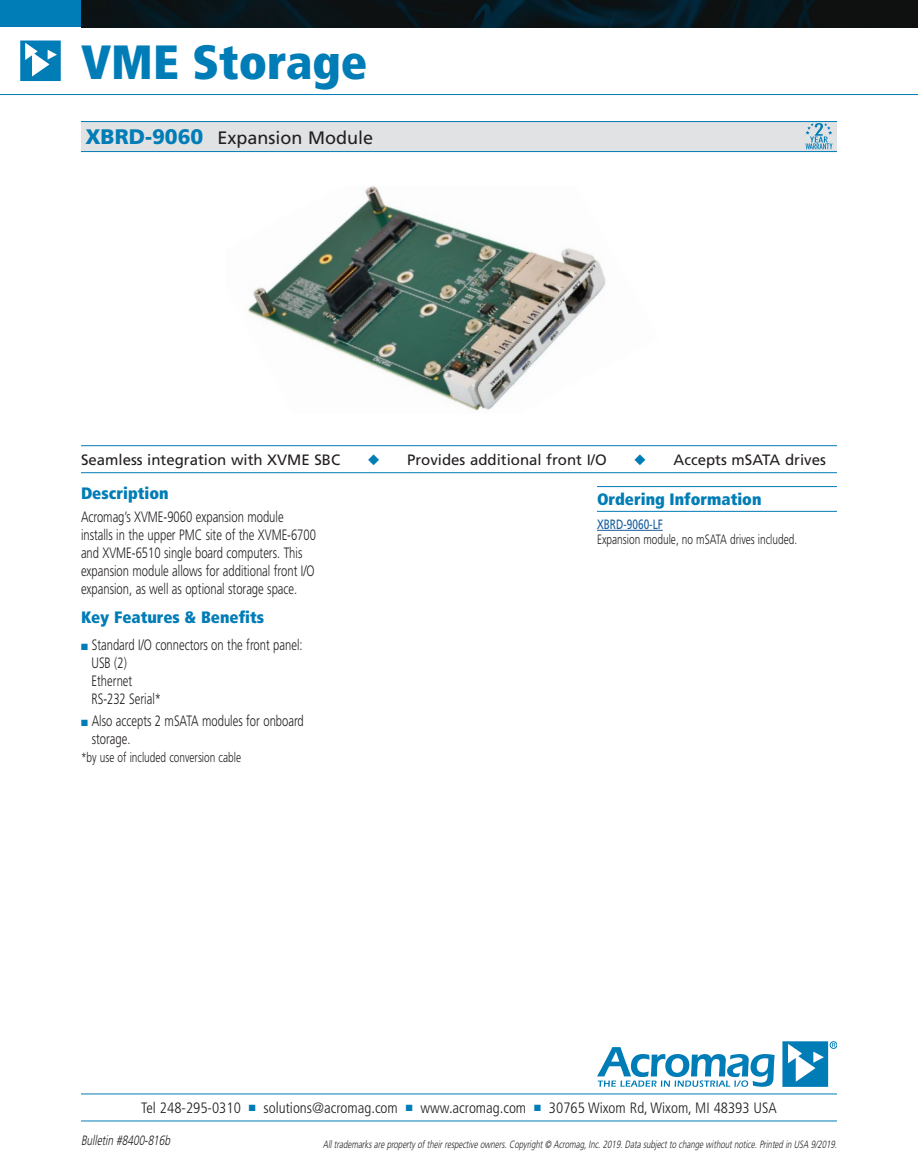
<style>
.page{position:relative;width:918px;height:1175px;background:#fff}
.page>*{position:absolute;margin:0;border:0;box-sizing:border-box;transform-origin:0 0}
.t1{font:900 condensed 48px "Frutiger";color:#007cb6}
.Description_1{font:18px "Frutiger";color:#231f20}
.Bodytext{font:900 condensed 16.5px "Frutiger";color:#007cb6}
.Subhead_Ruled{font:900 condensed 16.5px "Frutiger";color:#007cb6}
.Subhead{font:900 condensed 16.5px "Frutiger";color:#007cb6}
.Bodytext-2{font:300 15px/18px "Frutiger";color:#231f20;scale:.75 1}
.Bullet{font:300 15px/18px "Frutiger";color:#231f20;scale:.75 1}
.Address{font:300 condensed 15px "Frutiger";color:#231f20}
.Description_2{font:15px "Frutiger";color:#231f20}
.Spec2{font:300 13.5px "Frutiger";color:#231f20;scale:.75 1}
.Bullet-2{font:300 13.5px "Frutiger";color:#231f20;scale:.75 1}
.Bulletin_Number{font:italic 300 13.5px "Frutiger";color:#231f20;scale:.75 1}
.Spec_head2b{font:13.5px "Frutiger";color:#175d9e;scale:.75 1}
.Legal_Stuff{font:italic 300 10.5px "Frutiger";color:#231f20;scale:.75 1}
.s1{font-weight:900;font-size:21px;color:#007cb6}
.s2{color:#007cb6}
</style>
<div class="page">
<img style="left:81px;top:0;width:837px;height:27px">
<div style="left:0;top:0;width:81px;height:27px;background:#007cb6"></div>
<hr style="left:597px;top:486px;width:240px;height:1px;background:#007cb6">
<hr style="left:597px;top:511px;width:240px;height:1px;background:#007cb6">
<hr style="left:597px;top:530px;width:66px;height:1px;background:#175d9e">
<div style="left:81px;top:122px;width:756px;height:30px;background:#e1e2e4"></div>
<img style="left:247px;top:186px;width:359px;height:225px">
<hr style="left:81px;top:1093px;width:756px;height:1px;background:#007cb6">
<hr style="left:81px;top:1120px;width:756px;height:1px;background:#007cb6">
<hr style="left:81px;top:121px;width:756px;height:1px;background:#007cb6">
<hr style="left:81px;top:151px;width:756px;height:1px;background:#007cb6">
<hr style="left:81px;top:445px;width:756px;height:1px;background:#007cb6">
<hr style="left:81px;top:472px;width:756px;height:1px;background:#007cb6">
<svg style="left:20px;top:40px;width:41px;height:41px"></svg>
<hr style="left:0;top:94px;width:918px;height:1px;background:#007cb6">
<div style="left:830px;top:1041px;width:7px;height:7px;border:1px solid #007cb6;border-radius:50%"></div>
<svg style="left:782px;top:1041px;width:53px;height:45px"></svg>
<svg style="left:597px;top:1047px;width:178px;height:39px"></svg>
<svg style="left:806px;top:123px;width:26px;height:26px"></svg>
<p class="t1" style="left:81px;top:33px;width:288px">VME Storage</p>
<p class="Description_1" style="left:86px;top:127px;width:289px"><span class="s1">XBRD-9060</span> Expansion Module</p>
<p class="Description_2" style="left:81px;top:451px;width:261px">Seamless integration with XVME SBC</p>
<p class="Description_2" style="left:368px;top:451px;width:241px"><span class="s2">◆</span> Provides additional front I/O</p>
<p class="Description_2" style="left:634px;top:451px;width:193px"><span class="s2">◆</span> Accepts mSATA drives</p>
<p class="Subhead" style="left:81px;top:483px;width:89px">Description</p>
<p class="Bodytext-2" style="left:81px;top:508px;width:315px">Acromag’s XVME-9060 expansion module installs in the upper PMC site of the XVME-6700 and XVME-6510 single board computers. This expansion module allows for additional front I/O expansion, as well as optional storage space.</p>
<p class="Bodytext" style="left:81px;top:607px;width:185px">Key Features &amp; Benefits</p>
<p class="Bullet" style="left:81px;top:635px;width:297px"><span class="s2">■</span> Standard I/O connectors on the front panel:</p>
<p class="Bullet" style="left:91px;top:653px;width:49px">USB (2)</p>
<p class="Bullet" style="left:91px;top:671px;width:56px">Ethernet</p>
<p class="Bullet" style="left:91px;top:689px;width:94px">RS-232 Serial*</p>
<p class="Bullet" style="left:92px;top:712px;width:284px;text-indent:-11px"><span class="s2">■</span> Also accepts 2 mSATA modules for onboard storage.</p>
<p class="Bullet-2" style="left:81px;top:750px;width:215px">*by use of included conversion cable</p>
<p class="Subhead_Ruled" style="left:597px;top:489px;width:166px">Ordering Information</p>
<p class="Spec_head2b" style="left:597px;top:516px;width:89px">XBRD-9060-LF</p>
<p class="Spec2" style="left:597px;top:531px;width:269px">Expansion module, no mSATA drives included.</p>
<p class="Address" style="left:141px;top:1099px;width:637px">Tel 248-295-0310 <span class="s2">■</span> solutions@acromag.com <span class="s2">■</span> www.acromag.com <span class="s2">■</span> 30765 Wixom Rd, Wixom, MI 48393 USA</p>
<p class="Bulletin_Number" style="left:81px;top:1132px;width:124px">Bulletin #8400-816b</p>
<p class="Legal_Stuff" style="left:323px;top:1138px;width:690px">Alltrademarksarepropertyoftheirrespectiveowners.Copyright© Acromag,Inc.2019.Datasubjectto changewithoutnotice.Printed in USA 9/2019.</p>
</div>
